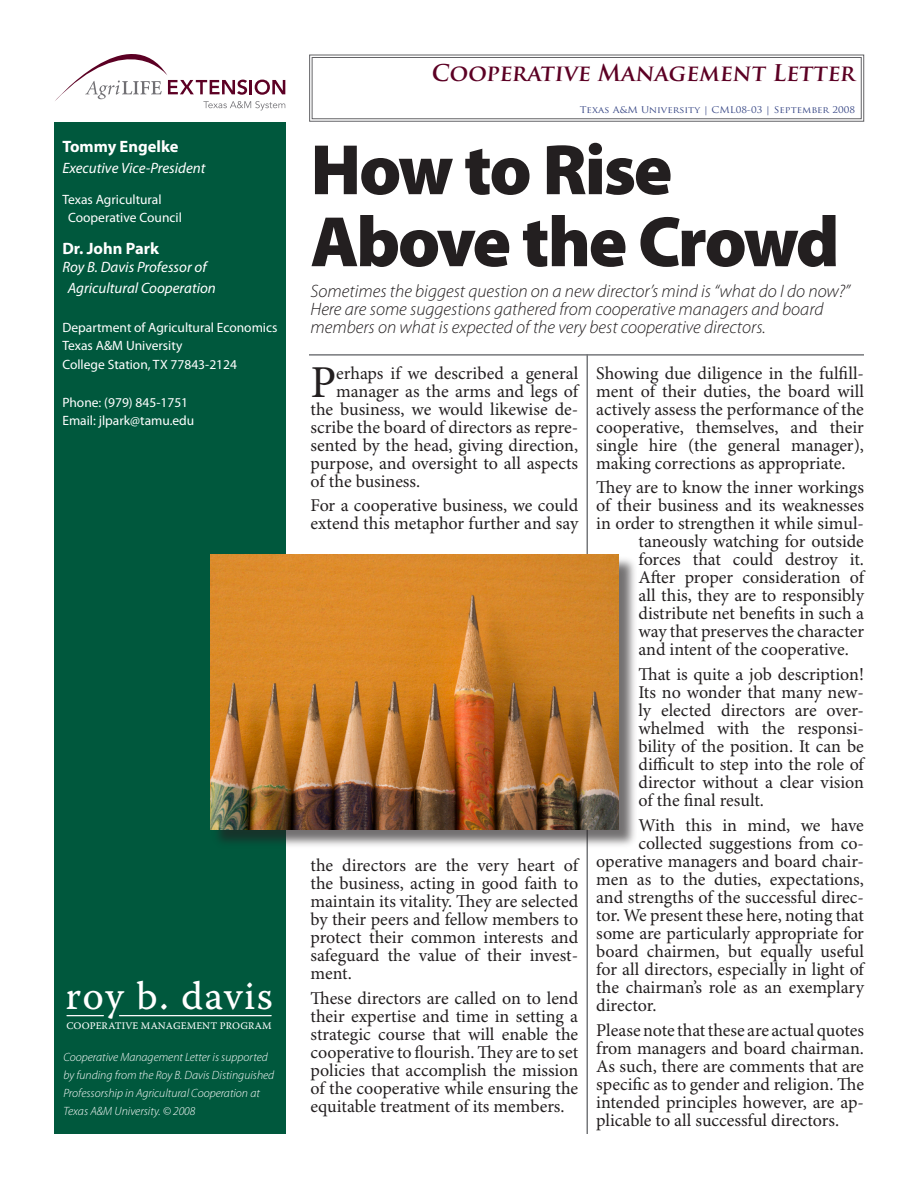
<style>
.page{position:relative;width:918px;height:1188px;background:#fff}
.page>*{position:absolute;margin:0;border:0;box-sizing:border-box;transform-origin:0 0}
.t1{font:900 72px/72px "Myriad Pro";letter-spacing:-.035em;color:#231f20}
.CML_Style_1_Text{font:45.75px "Minion Pro";color:#231f20}
.t2{font:40.2px "Warnock Pro Capt";letter-spacing:.03em;color:#fff}
.t3{font:700 22.5px "Trajan Pro";color:#5c0024}
.CML_Style_1_Text-2{font:18px/18px "Minion Pro";letter-spacing:-.005em;color:#231f20;text-align:justify}
.t4{font:italic 300 18px/18px "Myriad Pro";color:#231f20}
.CML_Style_1_Text-3{font:700 16.5px "Myriad Pro";color:#fff}
.CML_Style_1_Text-4{font:italic 15px "Myriad Pro";color:#fff}
.CML_Style_1_Text-5{font:13.5px "Myriad Pro";color:#fff}
.CML_Style_1_Text-6{font:italic 300 12px/18px "Myriad Pro";color:#fff}
.t5{font:10.05px "Warnock Pro Capt";letter-spacing:.01em;color:#fff}
.t6{font:9px "Trajan Pro";color:#324282;scale:1.1 1}
</style>
<div class="page">
<svg style="left:309px;top:55px;width:555px;height:67px"></svg>
<div style="left:312px;top:57px;width:550px;height:62px;border:1px solid #636366"></div>
<hr style="left:310px;top:354px;width:553px;height:2px;background:#76787b">
<hr style="left:586px;top:355px;width:2px;height:778px;background:#76787b">
<svg style="left:55px;top:54px;width:230px;height:56px"></svg>
<div style="left:54px;top:122px;width:232px;height:1011px;background:#00583d"></div>
<hr style="left:67px;top:1015px;width:37px;height:1px;background:#fff">
<hr style="left:119px;top:1015px;width:152px;height:1px;background:#fff">
<div style="left:212px;top:556px;width:425px;height:294px;background:#231f20;opacity:.64"></div>
<img style="left:210px;top:554px;width:408px;height:276px">
<p class="CML_Style_1_Text-3" style="left:62px;top:137px;width:118px">Tommy Engelke</p>
<p class="CML_Style_1_Text-4" style="left:62px;top:159px;width:145px">Executive Vice-President</p>
<p class="CML_Style_1_Text-5" style="left:62px;top:192px;width:101px">Texas Agricultural</p>
<p class="CML_Style_1_Text-5" style="left:68px;top:210px;width:115px">Cooperative Council</p>
<p class="CML_Style_1_Text-3" style="left:62px;top:239px;width:98px">Dr. John Park</p>
<p class="CML_Style_1_Text-4" style="left:62px;top:259px;width:146px">Roy B. Davis Professor of</p>
<p class="CML_Style_1_Text-4" style="left:68px;top:279px;width:150px">Agricultural Cooperation</p>
<p class="CML_Style_1_Text-5" style="left:62px;top:320px;width:217px">Department of Agricultural Economics</p>
<p class="CML_Style_1_Text-5" style="left:62px;top:338px;width:122px">Texas A&amp;M University</p>
<p class="CML_Style_1_Text-5" style="left:62px;top:357px;width:176px">College Station, TX 77843-2124</p>
<p class="CML_Style_1_Text-5" style="left:62px;top:395px;width:127px">Phone: (979) 845-1751</p>
<p class="CML_Style_1_Text-5" style="left:62px;top:413px;width:133px">Email: jlpark@tamu.edu</p>
<p class="t2" style="left:65px;top:971px;width:209px">roy b. davis</p>
<p class="t5" style="left:66px;top:1020px;width:207px">COOPERATIVE MANAGEMENT PROGRAM</p>
<p class="CML_Style_1_Text-6" style="left:63px;top:1048px;width:212px">Cooperative Management Letter is supported by funding from the Roy B. Davis Distinguished Professorship in Agricultural Cooperation at Texas A&amp;M University. © 2008</p>
<p class="t3" style="left:431px;top:59px;width:425px">Cooperative Management Letter</p>
<p class="t6" style="left:580px;top:104px;width:252px">Texas A&amp;M University | CML08-03 | September 2008</p>
<p class="t1" style="left:310px;top:135px;width:531px">How to Rise<br>Above the Crowd</p>
<p class="t4" style="left:310px;top:282px;width:541px">Sometimes the biggest question on a new director’s mind is “what do I do now?”<br>Here are some suggestions gathered from cooperative managers and board members on what is expected of the very best cooperative directors.</p>
<p class="CML_Style_1_Text" style="left:310px;top:355px;width:27px">P</p>
<p class="CML_Style_1_Text-2" style="left:336px;top:365px;width:244px">erhaps if we described a general</p>
<p class="CML_Style_1_Text-2" style="left:336px;top:383px;width:244px">manager as the arms and legs of</p>
<p class="CML_Style_1_Text-2" style="left:310px;top:401px;width:269px">the business, we would likewise de-</p>
<p class="CML_Style_1_Text-2" style="left:310px;top:419px;width:269px">scribe the board of directors as repre-</p>
<p class="CML_Style_1_Text-2" style="left:310px;top:437px;width:269px">sented by the head, giving direction,</p>
<p class="CML_Style_1_Text-2" style="left:310px;top:455px;width:269px">purpose, and oversight to all aspects</p>
<p class="CML_Style_1_Text-2" style="left:310px;top:473px;width:111px">of the business.</p>
<p class="CML_Style_1_Text-2" style="left:310px;top:497px;width:269px">For a cooperative business, we could extend this metaphor further and say</p>
<p class="CML_Style_1_Text-2" style="left:310px;top:857px;width:269px">the directors are the very heart of the business, acting in good faith to maintain its vitality. They are selected by their peers and fellow members to protect their common interests and safeguard the value of their invest&shy;ment.</p>
<p class="CML_Style_1_Text-2" style="left:310px;top:990px;width:269px">These directors are called on to lend their expertise and time in setting a strategic course that will enable the cooperative to flourish. They are to set policies that accomplish the mission of the cooperative while ensuring the equitable treatment of its members.</p>
<p class="CML_Style_1_Text-2" style="left:596px;top:365px;width:269px">Showing due diligence in the fulfill&shy;ment of their duties, the board will actively assess the performance of the cooperative, themselves, and their single hire (the general manager), making corrections as appropriate.</p>
<p class="CML_Style_1_Text-2" style="left:596px;top:479px;width:269px">They are to know the inner workings</p>
<p class="CML_Style_1_Text-2" style="left:596px;top:497px;width:269px">of their business and its weaknesses</p>
<p class="CML_Style_1_Text-2" style="left:596px;top:515px;width:269px">in order to strengthen it while simul-</p>
<p class="CML_Style_1_Text-2" style="left:639px;top:533px;width:227px">taneously watching for outside</p>
<p class="CML_Style_1_Text-2" style="left:639px;top:551px;width:227px">forces that could destroy it.</p>
<p class="CML_Style_1_Text-2" style="left:639px;top:569px;width:227px">After proper consideration of</p>
<p class="CML_Style_1_Text-2" style="left:639px;top:587px;width:227px">all this, they are to responsibly</p>
<p class="CML_Style_1_Text-2" style="left:639px;top:605px;width:227px">distribute net benefits in such a</p>
<p class="CML_Style_1_Text-2" style="left:639px;top:623px;width:227px">way that preserves the character</p>
<p class="CML_Style_1_Text-2" style="left:639px;top:641px;width:212px">and intent of the cooperative.</p>
<p class="CML_Style_1_Text-2" style="left:639px;top:666px;width:227px">That is quite a job description!<br>Its no wonder that many new&shy;ly elected directors are over&shy;whelmed with the responsi&shy;bility of the position. It can be difficult to step into the role of director without a clear vision of the final result.</p>
<p class="CML_Style_1_Text-2" style="left:639px;top:817px;width:227px">With this in mind, we have</p>
<p class="CML_Style_1_Text-2" style="left:639px;top:835px;width:227px">collected suggestions from co-</p>
<p class="CML_Style_1_Text-2" style="left:596px;top:853px;width:269px">operative managers and board chair-</p>
<p class="CML_Style_1_Text-2" style="left:596px;top:871px;width:269px">men as to the duties, expectations,</p>
<p class="CML_Style_1_Text-2" style="left:596px;top:889px;width:269px">and strengths of the successful direc-</p>
<p class="CML_Style_1_Text-2" style="left:596px;top:907px;width:269px">tor. We present these here, noting that</p>
<p class="CML_Style_1_Text-2" style="left:596px;top:925px;width:269px">some are particularly appropriate for</p>
<p class="CML_Style_1_Text-2" style="left:596px;top:943px;width:269px">board chairmen, but equally useful</p>
<p class="CML_Style_1_Text-2" style="left:596px;top:961px;width:269px">for all directors, especially in light of</p>
<p class="CML_Style_1_Text-2" style="left:596px;top:979px;width:269px">the chairman’s role as an exemplary</p>
<p class="CML_Style_1_Text-2" style="left:596px;top:997px;width:62px">director.</p>
<p class="CML_Style_1_Text-2" style="left:596px;top:1022px;width:269px">Please note that these are actual quotes from managers and board chairman.<br>As such, there are comments that are specific as to gender and religion. The intended principles however, are ap&shy;plicable to all successful directors.</p>
</div>
